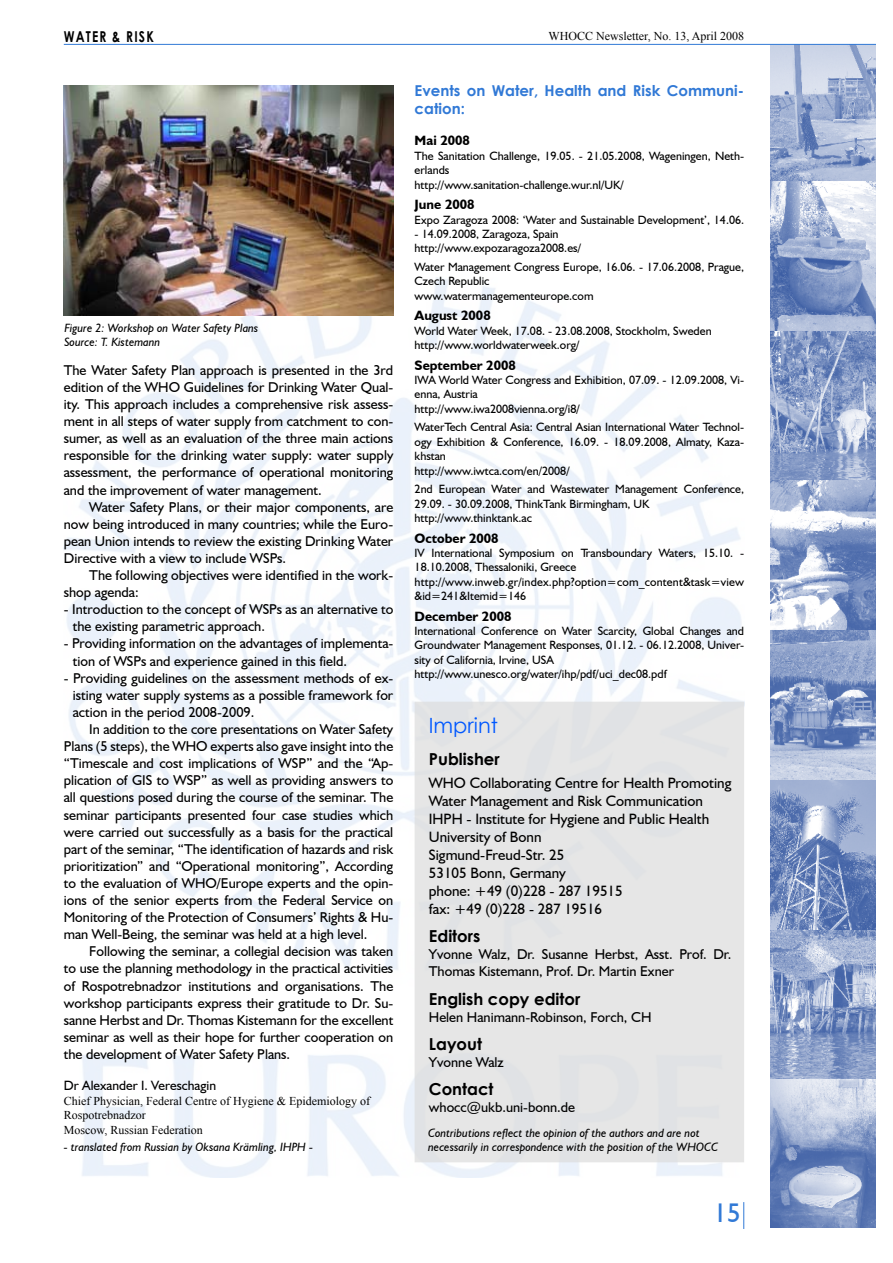
<style>
.page{position:relative;width:893px;height:1263px;background:#fff}
.page>*{position:absolute;margin:0;border:0;box-sizing:border-box;transform-origin:0 0}
.t1{font:27px "Humanist 521 BT";color:#3179d6}
.t2{font:21px "Century Gothic";color:#0158ff}
.t3{font:700 16.5px "Century Gothic";color:#000}
.t4{font:15px/18px "Humanist 521 BT";color:#000}
.t5{font:700 15px/18px "Century Gothic";color:#3179d6}
.t6{font:700 15px "Century Gothic";letter-spacing:.1em;color:#000;scale:.8 1}
.t7{font:14.25px/17.1px "Humanist 521 BT";color:#000;text-align:justify}
.t8{font:700 13.5px "Humanist 521 BT";color:#000}
.t9{font:13.5px "Humanist 521 BT";color:#000}
.t10{font:12px/14.4px "Humanist 521 BT";color:#000}
.t11{font:italic 12px/13.5px "Humanist 521 BT";color:#000}
.t12{font:12px/14.4px "Times New Roman";color:#000}
</style>
<div class="page">
<img style="left:64px;top:277px;width:680px;height:901px">
<img style="left:770px;top:45px;width:106px;height:1183px">
<hr style="left:64px;top:44px;width:812px;height:1px;background:#3179d6">
<svg style="left:743px;top:1202px;width:1px;height:27px"></svg>
<div style="left:415px;top:702px;width:328px;height:459px;background:#e6e6e6"></div>
<div style="left:415px;top:702px;width:329px;height:460px;border:2px solid #dcdcdc"></div>
<img style="left:64px;top:85px;width:329px;height:230px">
<p class="t6" style="left:64px;top:25px;width:114px">WATER &amp; RISK</p>
<p class="t12" style="left:549px;top:28px;width:197px">WHOCC Newsletter, No. 13, April 2008</p>
<p class="t11" style="left:64px;top:321px;width:195px">Figure 2: Workshop on Water Safety Plans<br>Source: T. Kistemann</p>
<p class="t7" style="left:64px;top:361px;width:331px">The Water Safety Plan approach is presented in the 3rd edition of the WHO Guidelines for Drinking Water Qual&shy;ity. This approach includes a comprehensive risk assess&shy;ment in all steps of water supply from catchment to con&shy;sumer, as well as an evaluation of the three main actions responsible for the drinking water supply: water supply assessment, the performance of operational monitoring and the improvement of water management.</p>
<p class="t7" style="left:64px;top:498px;width:331px;text-indent:26px">Water Safety Plans, or their major components, are now being introduced in many countries; while the Euro&shy;pean Union intends to review the existing Drinking Water Directive with a view to include WSPs.</p>
<p class="t7" style="left:64px;top:566px;width:331px;text-indent:26px">The following objectives were identified in the work&shy;shop agenda:</p>
<p class="t7" style="left:73px;top:601px;width:322px;text-indent:-9px">- Introduction to the concept of WSPs as an alternative to the existing parametric approach.</p>
<p class="t7" style="left:73px;top:635px;width:322px;text-indent:-9px">- Providing information on the advantages of implementa&shy;tion of WSPs and experience gained in this field.</p>
<p class="t7" style="left:73px;top:669px;width:322px;text-indent:-9px">- Providing guidelines on the assessment methods of ex&shy;isting water supply systems as a possible framework for action in the period 2008-2009.</p>
<p class="t7" style="left:64px;top:720px;width:331px;text-indent:26px">In addition to the core presentations on Water Safety Plans (5 steps), the WHO experts also gave insight into the “Timescale and cost implications of WSP” and the “Ap&shy;plication of GIS to WSP” as well as providing answers to all questions posed during the course of the seminar. The seminar participants presented four case studies which were carried out successfully as a basis for the practical part of the seminar, “The identification of hazards and risk prioritization” and “Operational monitoring”, According to the evaluation of WHO/Europe experts and the opin&shy;ions of the senior experts from the Federal Service on Monitoring of the Protection of Consumers’ Rights &amp; Hu&shy;man Well-Being, the seminar was held at a high level.</p>
<p class="t7" style="left:64px;top:943px;width:331px;text-indent:26px">Following the seminar, a collegial decision was taken to use the planning methodology in the practical activities of Rospotrebnadzor institutions and organisations. The workshop participants express their gratitude to Dr. Su&shy;sanne Herbst and Dr. Thomas Kistemann for the excellent seminar as well as their hope for further cooperation on the development of Water Safety Plans.</p>
<p class="t9" style="left:64px;top:1077px;width:154px">Dr Alexander I. Vereschagin</p>
<p class="t12" style="left:64px;top:1093px;width:308px">Chief Physician, Federal Centre of Hygiene &amp; Epidemiology of<br>Rospotrebnadzor<br>Moscow, Russian Federation</p>
<p class="t11" style="left:64px;top:1140px;width:251px">- translated from Russian by Oksana Krämling, IHPH -</p>
<p class="t5" style="left:415px;top:81px;width:331px">Events on Water, Health and Risk Communi&shy;cation:</p>
<p class="t8" style="left:415px;top:132px;width:57px">Mai 2008</p>
<p class="t10" style="left:415px;top:148px;width:331px">The Sanitation Challenge, 19.05. - 21.05.2008, Wageningen, Neth&shy;erlands<br>http://www.sanitation-challenge.wur.nl/UK/</p>
<p class="t8" style="left:415px;top:196px;width:61px">June 2008</p>
<p class="t10" style="left:415px;top:212px;width:331px">Expo Zaragoza 2008: ‘Water and Sustainable Development’, 14.06.</p>
<p class="t10" style="left:415px;top:226px;width:168px">- 14.09.2008, Zaragoza, Spain http://www.expozaragoza2008.es/</p>
<p class="t10" style="left:415px;top:259px;width:331px">Water Management Congress Europe, 16.06. - 17.06.2008, Prague,<br>Czech Republic<br>www.watermanagementeurope.com</p>
<p class="t8" style="left:415px;top:307px;width:78px">August 2008</p>
<p class="t10" style="left:415px;top:323px;width:299px">World Water Week, 17.08. - 23.08.2008, Stockholm, Sweden http://www.worldwaterweek.org/</p>
<p class="t8" style="left:415px;top:356px;width:103px">September 2008</p>
<p class="t10" style="left:415px;top:372px;width:331px">IWA World Water Congress and Exhibition, 07.09. - 12.09.2008, Vi&shy;enna, Austria<br>http://www.iwa2008vienna.org/i8/</p>
<p class="t10" style="left:415px;top:420px;width:331px">WaterTech Central Asia: Central Asian International Water Technol&shy;ogy Exhibition &amp; Conference, 16.09. - 18.09.2008, Almaty, Kaza&shy;khstan<br>http://www.iwtca.com/en/2008/</p>
<p class="t10" style="left:415px;top:482px;width:331px">2nd European Water and Wastewater Management Conference,<br>29.09. - 30.09.2008, ThinkTank Birmingham, UK http://www.thinktank.ac</p>
<p class="t8" style="left:415px;top:529px;width:86px">October 2008</p>
<p class="t10" style="left:415px;top:545px;width:331px">IV International Symposium on Transboundary Waters, 15.10. - 18.10.2008, Thessaloniki, Greece http://www.inweb.gr/index.php?option=com_content&amp;task=view &amp;id=241&amp;Itemid=146</p>
<p class="t8" style="left:415px;top:607px;width:98px">December 2008</p>
<p class="t10" style="left:415px;top:623px;width:331px">International Conference on Water Scarcity, Global Changes and Groundwater Management Responses, 01.12. - 06.12.2008, Univer&shy;sity of California, Irvine, USA http://www.unesco.org/water/ihp/pdf/uci_dec08.pdf</p>
<h2 class="t2" style="left:429px;top:711px;width:71px">Imprint</h2>
<p class="t3" style="left:429px;top:747px;width:72px">Publisher</p>
<p class="t4" style="left:429px;top:773px;width:304px">WHO Collaborating Centre for Health Promoting<br>Water Management and Risk Communication<br>IHPH - Institute for Hygiene and Public Health<br>University of Bonn<br>Sigmund-Freud-Str. 25<br>53105 Bonn, Germany<br>phone: +49 (0)228 - 287 19515<br>fax: +49 (0)228 - 287 19516</p>
<p class="t3" style="left:429px;top:923px;width:53px">Editors</p>
<p class="t7" style="left:429px;top:945px;width:304px">Yvonne Walz, Dr. Susanne Herbst, Asst. Prof. Dr.<br>Thomas Kistemann, Prof. Dr. Martin Exner</p>
<p class="t3" style="left:429px;top:986px;width:153px">English copy editor</p>
<p class="t7" style="left:429px;top:1008px;width:224px">Helen Hanimann-Robinson, Forch, CH</p>
<p class="t3" style="left:429px;top:1031px;width:55px">Layout</p>
<p class="t7" style="left:429px;top:1053px;width:76px">Yvonne Walz</p>
<p class="t3" style="left:429px;top:1077px;width:66px">Contact</p>
<p class="t7" style="left:429px;top:1099px;width:148px">whocc@ukb.uni-bonn.de</p>
<p class="t11" style="left:428px;top:1126px;width:291px">Contributions reflect the opinion of the authors and are not necessarily in correspondence with the position of the WHOCC</p>
<h1 class="t1" style="left:713px;top:1196px;width:29px">15</h1>
</div>
